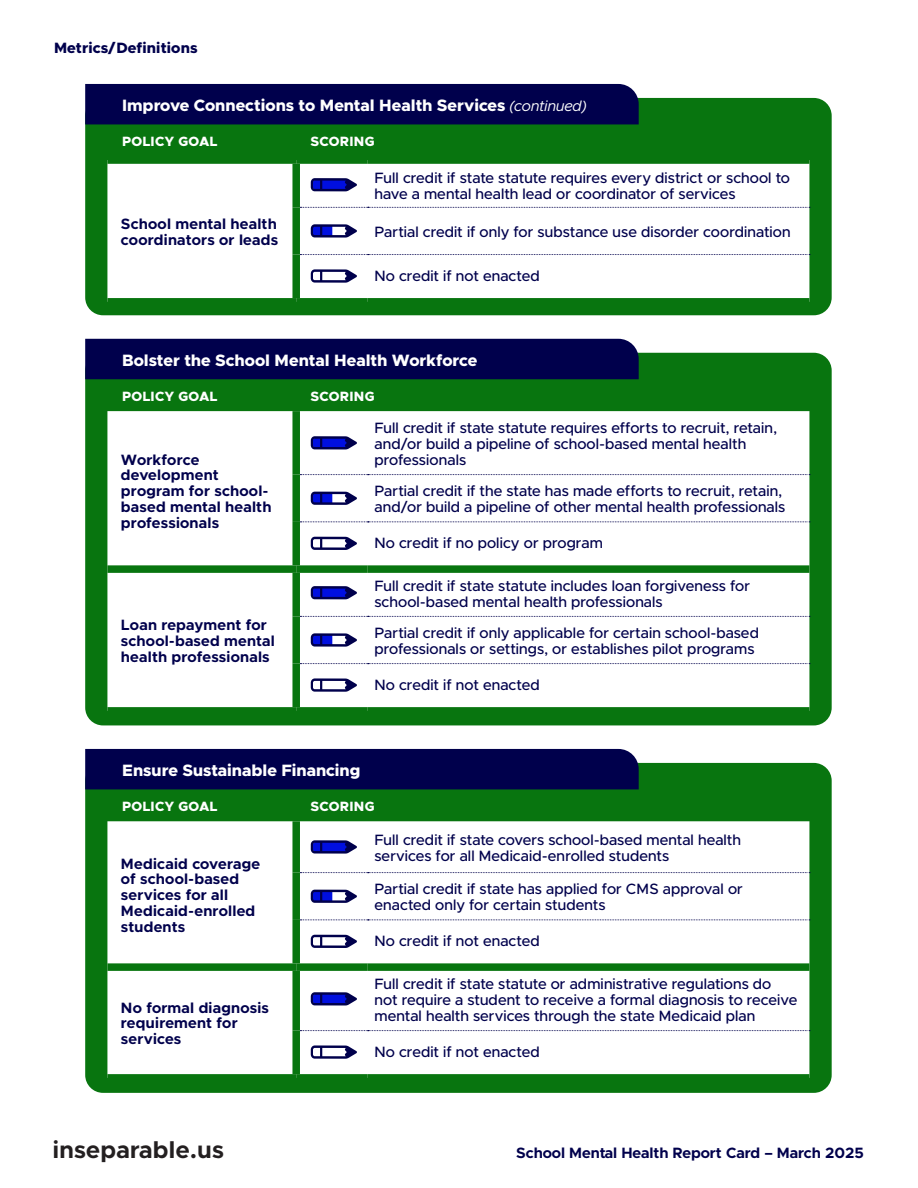
<style>
.page{position:relative;width:918px;height:1188px;background:#fff}
.page>*{position:absolute;margin:0;border:0;box-sizing:border-box;transform-origin:0 0}
.t1{font:700 24px "Metropolis";letter-spacing:.02em;color:#231f20}
.t2{font:800 16.5px "Metropolis";color:#fff}
.P1_-_Table_Small{font:500 15px/15.8px "Metropolis";letter-spacing:.01em;color:#00004c}
.P1_-_Table_Small-2{font:700 15px/15.8px "Metropolis";letter-spacing:.015em;color:#00004c}
.t3{font:800 15px "Metropolis";letter-spacing:.01em;color:#00004c}
.Footnote{font:800 13.5px "Metropolis";letter-spacing:.02em;color:#fff}
.s1{font-weight:400;font-style:italic;font-size:15px}
</style>
<div class="page">
<div style="left:85px;top:98px;width:747px;height:217px;background:#08750f;border-radius:18px"></div>
<div style="left:85px;top:84px;width:554px;height:40px;background:#00004c"></div>
<div style="left:107px;top:164px;width:702px;height:134px;background:#fff"></div>
<svg style="left:300px;top:207px;width:510px;height:1px"></svg>
<svg style="left:300px;top:254px;width:510px;height:1px"></svg>
<div style="left:292px;top:164px;width:8px;height:43px;background:#08750f"></div>
<div style="left:292px;top:207px;width:8px;height:48px;background:#08750f"></div>
<div style="left:292px;top:255px;width:8px;height:43px;background:#08750f"></div>
<svg style="left:311px;top:178px;width:46px;height:13px"></svg>
<svg style="left:311px;top:224px;width:46px;height:14px"></svg>
<svg style="left:311px;top:269px;width:46px;height:14px"></svg>
<div style="left:85px;top:353px;width:747px;height:372px;background:#08750f;border-radius:18px"></div>
<div style="left:85px;top:339px;width:554px;height:40px;background:#00004c"></div>
<div style="left:107px;top:411px;width:702px;height:296px;background:#fff"></div>
<svg style="left:300px;top:474px;width:510px;height:1px"></svg>
<svg style="left:300px;top:616px;width:510px;height:1px"></svg>
<svg style="left:300px;top:663px;width:510px;height:1px"></svg>
<div style="left:107px;top:565px;width:189px;height:8px;background:#08750f"></div>
<div style="left:292px;top:411px;width:8px;height:64px;background:#08750f"></div>
<div style="left:292px;top:573px;width:8px;height:43px;background:#08750f"></div>
<div style="left:292px;top:616px;width:8px;height:48px;background:#08750f"></div>
<div style="left:292px;top:475px;width:8px;height:47px;background:#08750f"></div>
<div style="left:292px;top:522px;width:8px;height:43px;background:#08750f"></div>
<div style="left:292px;top:664px;width:8px;height:43px;background:#08750f"></div>
<div style="left:296px;top:565px;width:72px;height:8px;background:#08750f"></div>
<div style="left:368px;top:565px;width:441px;height:8px;background:#08750f"></div>
<svg style="left:300px;top:521px;width:510px;height:1px"></svg>
<svg style="left:311px;top:436px;width:46px;height:14px"></svg>
<svg style="left:311px;top:492px;width:46px;height:13px"></svg>
<svg style="left:311px;top:537px;width:46px;height:13px"></svg>
<svg style="left:311px;top:586px;width:46px;height:13px"></svg>
<svg style="left:311px;top:633px;width:46px;height:14px"></svg>
<svg style="left:311px;top:678px;width:46px;height:14px"></svg>
<div style="left:85px;top:763px;width:747px;height:330px;background:#08750f;border-radius:18px"></div>
<div style="left:85px;top:749px;width:554px;height:40px;background:#00004c"></div>
<div style="left:107px;top:821px;width:702px;height:253px;background:#fff"></div>
<svg style="left:300px;top:872px;width:510px;height:1px"></svg>
<svg style="left:300px;top:1030px;width:510px;height:1px"></svg>
<div style="left:107px;top:963px;width:189px;height:8px;background:#08750f"></div>
<div style="left:292px;top:821px;width:8px;height:52px;background:#08750f"></div>
<div style="left:292px;top:971px;width:8px;height:60px;background:#08750f"></div>
<div style="left:292px;top:873px;width:8px;height:47px;background:#08750f"></div>
<div style="left:292px;top:920px;width:8px;height:43px;background:#08750f"></div>
<div style="left:292px;top:1031px;width:8px;height:43px;background:#08750f"></div>
<div style="left:296px;top:963px;width:72px;height:8px;background:#08750f"></div>
<div style="left:368px;top:963px;width:441px;height:8px;background:#08750f"></div>
<svg style="left:300px;top:920px;width:510px;height:1px"></svg>
<svg style="left:311px;top:840px;width:46px;height:14px"></svg>
<svg style="left:311px;top:890px;width:46px;height:13px"></svg>
<svg style="left:311px;top:935px;width:46px;height:13px"></svg>
<svg style="left:311px;top:992px;width:46px;height:14px"></svg>
<svg style="left:311px;top:1045px;width:46px;height:14px"></svg>
<p class="t3" style="left:54px;top:38px;width:145px">Metrics/Definitions</p>
<p class="t2" style="left:122px;top:95px;width:466px">Improve Connections to Mental Health Services <span class="s1">(continued)</span></p>
<p class="Footnote" style="left:122px;top:133px;width:97px">POLICY GOAL</p>
<p class="Footnote" style="left:310px;top:133px;width:66px">SCORING</p>
<p class="P1_-_Table_Small-2" style="left:121px;top:216px;width:159px">School mental health coordinators or leads</p>
<p class="P1_-_Table_Small" style="left:374px;top:170px;width:417px">Full credit if state statute requires every district or school to have a mental health lead or coordinator of services</p>
<p class="P1_-_Table_Small" style="left:374px;top:224px;width:418px">Partial credit if only for substance use disorder coordination</p>
<p class="P1_-_Table_Small" style="left:374px;top:268px;width:167px">No credit if not enacted</p>
<p class="t2" style="left:122px;top:349px;width:357px">Bolster the School Mental Health Workforce</p>
<p class="Footnote" style="left:122px;top:387px;width:97px">POLICY GOAL</p>
<p class="Footnote" style="left:310px;top:387px;width:66px">SCORING</p>
<p class="P1_-_Table_Small-2" style="left:121px;top:452px;width:152px">Workforce development program for school&shy;based mental health professionals</p>
<p class="P1_-_Table_Small-2" style="left:121px;top:617px;width:156px">Loan repayment for school-based mental health professionals</p>
<p class="P1_-_Table_Small" style="left:374px;top:420px;width:404px">Full credit if state statute requires efforts to recruit, retain, and/or build a pipeline of school-based mental health professionals</p>
<p class="P1_-_Table_Small" style="left:374px;top:483px;width:412px">Partial credit if the state has made efforts to recruit, retain, and/or build a pipeline of other mental health professionals</p>
<p class="P1_-_Table_Small" style="left:374px;top:535px;width:230px">No credit if no policy or program</p>
<p class="P1_-_Table_Small" style="left:374px;top:578px;width:377px">Full credit if state statute includes loan forgiveness for school-based mental health professionals</p>
<p class="P1_-_Table_Small" style="left:374px;top:625px;width:386px">Partial credit if only applicable for certain school-based professionals or settings, or establishes pilot programs</p>
<p class="P1_-_Table_Small" style="left:374px;top:677px;width:167px">No credit if not enacted</p>
<p class="t2" style="left:122px;top:760px;width:240px">Ensure Sustainable Financing</p>
<p class="Footnote" style="left:122px;top:798px;width:97px">POLICY GOAL</p>
<p class="Footnote" style="left:310px;top:798px;width:66px">SCORING</p>
<p class="P1_-_Table_Small-2" style="left:121px;top:856px;width:141px">Medicaid coverage of school-based services for all<br>Medicaid-enrolled students</p>
<p class="P1_-_Table_Small-2" style="left:121px;top:1000px;width:150px">No formal diagnosis requirement for services</p>
<p class="P1_-_Table_Small" style="left:374px;top:832px;width:368px">Full credit if state covers school-based mental health services for all Medicaid-enrolled students</p>
<p class="P1_-_Table_Small" style="left:374px;top:881px;width:370px">Partial credit if state has applied for CMS approval or enacted only for certain students</p>
<p class="P1_-_Table_Small" style="left:374px;top:933px;width:167px">No credit if not enacted</p>
<p class="P1_-_Table_Small" style="left:374px;top:976px;width:424px">Full credit if state statute or administrative regulations do not require a student to receive a formal diagnosis to receive mental health services through the state Medicaid plan</p>
<p class="P1_-_Table_Small" style="left:374px;top:1044px;width:167px">No credit if not enacted</p>
<h1 class="t1" style="left:53px;top:1135px;width:172px">inseparable.us</h1>
<p class="P1_-_Table_Small-2" style="left:516px;top:1144px;width:349px">School Mental Health Report Card – March 2025</p>
</div>
